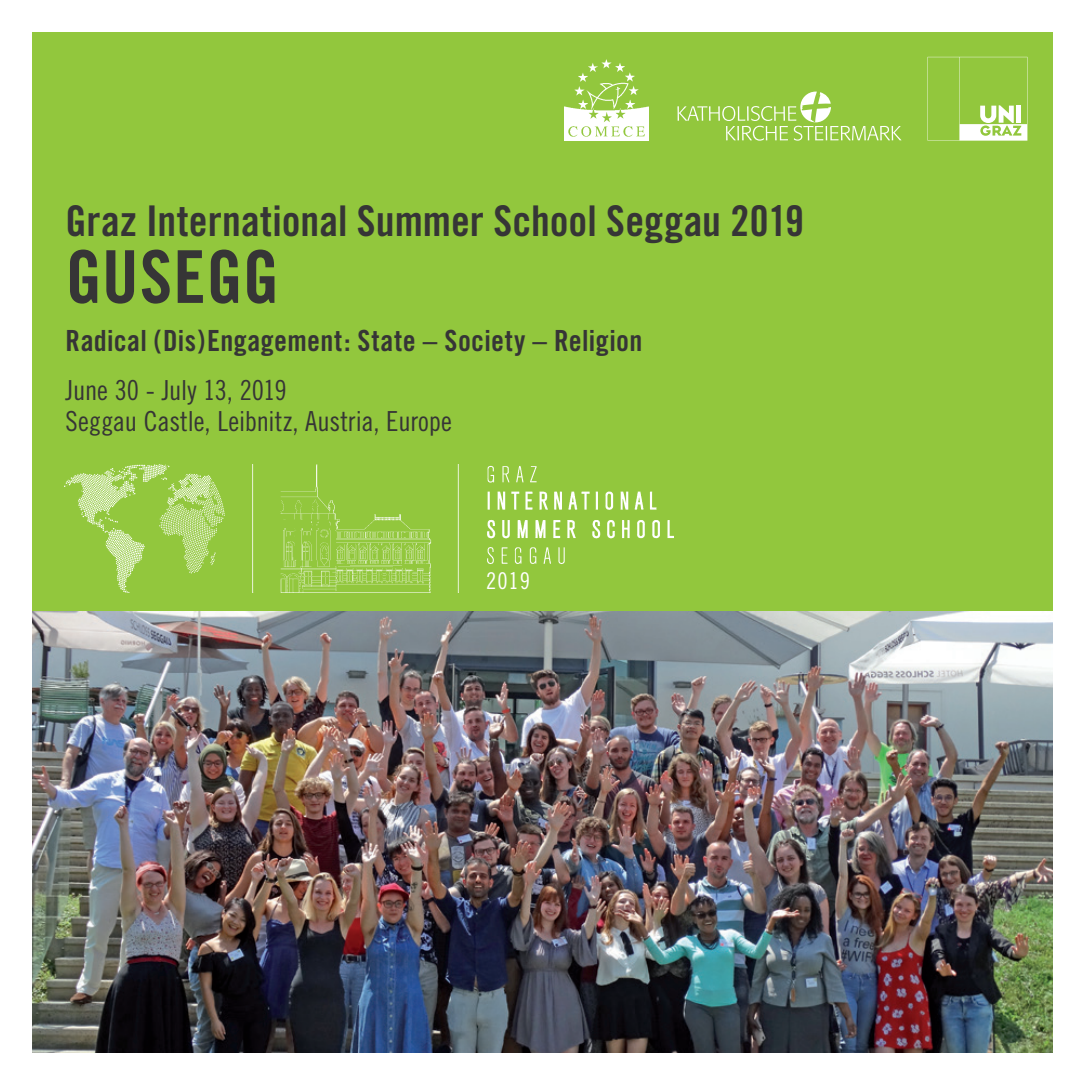
<style>
.page{position:relative;width:1085px;height:1085px;background:#fff}
.page>*{position:absolute;margin:0;border:0;box-sizing:border-box;transform-origin:0 0}
.t1{font:72.9px "Trade Gothic Bold Cond Twenty";letter-spacing:.01em;color:#363536}
.t2{font:42.3px "Trade Gothic Bold Cond Twenty";color:#363536}
.t3{font:29.25px "Trade Gothic Bold Cond Twenty";letter-spacing:.01em;color:#363536}
.t4{font:27.68px/31.1px "Trade Gothic Cond Eighteen";letter-spacing:-.005em;color:#363536}
.t5{font:23.18px "Trade Gothic Cond Eighteen";color:#fff}
</style>
<div class="page">
<img style="left:32px;top:611px;width:1020px;height:441px">
<div style="left:32px;top:32px;width:1020px;height:579px;background:#92c73d"></div>
<svg style="left:677px;top:92px;width:224px;height:49px"></svg>
<svg style="left:927px;top:57px;width:100px;height:84px"></svg>
<img style="left:564px;top:59px;width:84px;height:82px">
<img style="left:65px;top:465px;width:608px;height:127px">
<h2 class="t2" style="left:66px;top:196px;width:740px">Graz International Summer School Seggau 2019</h2>
<h1 class="t1" style="left:66px;top:232px;width:215px">GUSEGG</h1>
<p class="t3" style="left:66px;top:323px;width:578px">Radical (Dis)Engagement: State – Society – Religion</p>
<p class="t4" style="left:66px;top:374px;width:388px">June 30 - July 13, 2019<br>Seggau Castle, Leibnitz, Austria, Europe</p>
<p class="t5" style="left:486px;top:567px;width:45px">2019</p>
</div>
